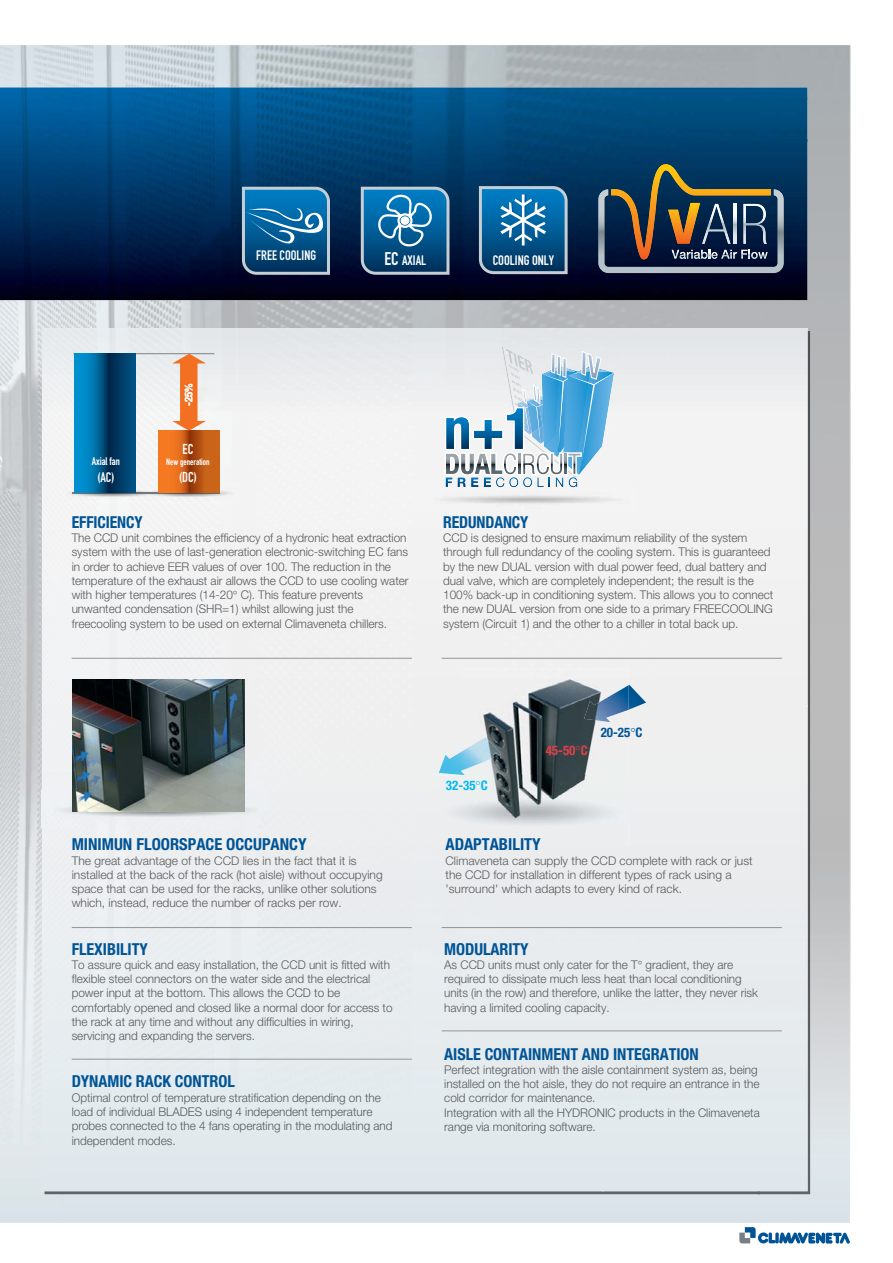
<style>
.page{position:relative;width:893px;height:1263px;background:#fff}
.page>*{position:absolute;margin:0;border:0;box-sizing:border-box;transform-origin:0 0}
.t1{font:700 condensed 16.5px "Helvetica Neue";letter-spacing:-.005em;color:#005496}
.t2{font:700 condensed 16.5px "Helvetica Neue";letter-spacing:-.005em;color:#005496;scale:.95 1}
.t3{font:14.1px "DIN Engschrift";color:#fff}
.t4{font:13.8px "DIN Engschrift";color:#fff}
.t5{font:13.5px "DIN Engschrift";color:#fff}
.t6{font:700 condensed 13.2px "Helvetica Neue";color:#00b9f2}
.t7{font:700 condensed 13.2px "Helvetica Neue";color:#e0404a}
.t8{font:700 condensed 13.2px "Helvetica Neue";color:#005496}
.t9{font:300 12px/14.2px "Helvetica Neue";letter-spacing:-.005em;color:#58595b}
.t10{font:10.95px "DIN Engschrift";color:#fff}
.t11{font:700 condensed 10.65px "Helvetica Neue";color:#fff}
.t12{font:9.15px "DIN Engschrift";color:#fff}
.s1{font-size:18.15px}
</style>
<div class="page">
<img style="left:0;top:45px;width:850px;height:53px">
<img style="left:798px;top:98px;width:52px;height:1125px">
<img style="left:0;top:300px;width:62px;height:119px">
<img style="left:62px;top:300px;width:736px;height:28px">
<img style="left:0;top:419px;width:42px;height:429px">
<img style="left:0;top:848px;width:62px;height:375px">
<img style="left:760px;top:331px;width:50px;height:863px">
<img style="left:44px;top:1191px;width:716px;height:3px">
<img style="left:42px;top:328px;width:459px;height:485px">
<img style="left:501px;top:328px;width:307px;height:377px">
<div style="left:604px;top:705px;width:204px;height:486px;background:#e7ebee"></div>
<img style="left:0;top:87px;width:807px;height:213px">
<div style="left:432px;top:776px;width:196px;height:69px;background:#ecedee"></div>
<svg style="left:477px;top:185px;width:92px;height:91px;background:#2c709d"></svg>
<svg style="left:359px;top:185px;width:92px;height:91px;background:#2d719e"></svg>
<svg style="left:598px;top:164px;width:186px;height:109px;background:#3d4c59"></svg>
<svg style="left:240px;top:185px;width:91px;height:91px;background:#266d9c"></svg>
<img style="left:629px;top:685px;width:17px;height:25px">
<img style="left:462px;top:668px;width:167px;height:155px">
<img style="left:462px;top:776px;width:166px;height:47px">
<img style="left:584px;top:685px;width:45px;height:37px">
<img style="left:439px;top:751px;width:23px;height:24px">
<img style="left:462px;top:737px;width:39px;height:38px">
<img style="left:41px;top:790px;width:227px;height:37px">
<img style="left:72px;top:679px;width:172px;height:132px">
<hr style="left:73px;top:353px;width:141px;height:1px;background:#808285">
<img style="left:59px;top:483px;width:77px;height:19px">
<img style="left:162px;top:483px;width:77px;height:19px">
<img style="left:136px;top:483px;width:26px;height:19px">
<svg style="left:136px;top:492px;width:23px;height:1px"></svg>
<svg style="left:75px;top:354px;width:60px;height:139px;background:#005a8c"></svg>
<svg style="left:159px;top:431px;width:60px;height:62px;background:#cd6118"></svg>
<svg style="left:172px;top:354px;width:34px;height:77px"></svg>
<hr style="left:72px;top:658px;width:340px;height:1px;background:#939598">
<hr style="left:442px;top:658px;width:340px;height:1px;background:#939598">
<hr style="left:72px;top:927px;width:340px;height:1px;background:#939598">
<hr style="left:72px;top:1059px;width:340px;height:1px;background:#939598">
<hr style="left:442px;top:927px;width:340px;height:1px;background:#939598">
<hr style="left:442px;top:1030px;width:340px;height:1px;background:#939598">
<img style="left:415px;top:487px;width:220px;height:23px">
<img style="left:502px;top:347px;width:74px;height:4px">
<svg style="left:443px;top:351px;width:171px;height:319px"></svg>
<svg style="left:739px;top:1227px;width:111px;height:17px"></svg>
<svg style="left:233px;top:591px;width:4px;height:3px"></svg>
<svg style="left:638px;top:961px;width:4px;height:3px"></svg>
<svg style="left:476px;top:781px;width:4px;height:4px"></svg>
<svg style="left:576px;top:746px;width:4px;height:4px"></svg>
<svg style="left:631px;top:728px;width:4px;height:4px"></svg>
<p class="t5" style="left:256px;top:248px;width:61px">FREE COOLING</p>
<p class="t10" style="left:92px;top:455px;width:30px">Axial fan</p>
<p class="t4" style="left:97px;top:469px;width:18px">(AC)</p>
<p class="t11" style="left:185px;top:406px;width:24px;rotate:-90deg">-25%</p>
<p class="t3" style="left:183px;top:441px;width:12px">EC</p>
<p class="t12" style="left:166px;top:456px;width:45px">New generation</p>
<p class="t3" style="left:179px;top:469px;width:19px">(DC)</p>
<p class="t5" style="left:384px;top:253px;width:43px"><span class="s1">EC</span> AXIAL</p>
<p class="t5" style="left:493px;top:252px;width:63px">COOLING ONLY</p>
<h1 class="t2" style="left:72px;top:516px;width:76px">EFFICIENCY</h1>
<p class="t9" style="left:72px;top:532px;width:338px">The CCD unit combines the efficiency of a hydronic heat extraction system with the use of last-generation electronic-switching EC fans in order to achieve EER values of over 100. The reduction in the temperature of the exhaust air allows the CCD to use cooling water with higher temperatures (14-20 C). This feature prevents unwanted condensation (SHR=1) whilst allowing just the freecooling system to be used on external Climaveneta chillers.</p>
<h1 class="t2" style="left:443px;top:516px;width:91px">REDUNDANCY</h1>
<p class="t9" style="left:443px;top:532px;width:332px">CCD is designed to ensure maximum reliability of the system through full redundancy of the cooling system. This is guaranteed by the new DUAL version with dual power feed, dual battery and dual valve, which are completely independent; the result is the 100% back-up in conditioning system. This allows you to connect the new DUAL version from one side to a primary FREECOOLING system (Circuit 1) and the other to a chiller in total back up.</p>
<h1 class="t1" style="left:72px;top:838px;width:236px">MINIMUN FLOORSPACE OCCUPANCY</h1>
<p class="t9" style="left:72px;top:854px;width:312px">The great advantage of the CCD lies in the fact that it is installed at the back of the rack (hot aisle) without occupying space that can be used for the racks, unlike other solutions which, instead, reduce the number of racks per row.</p>
<h1 class="t1" style="left:72px;top:943px;width:78px">FLEXIBILITY</h1>
<p class="t9" style="left:72px;top:959px;width:322px">To assure quick and easy installation, the CCD unit is fitted with flexible steel connectors on the water side and the electrical power input at the bottom. This allows the CCD to be comfortably opened and closed like a normal door for access to the rack at any time and without any difficulties in wiring, servicing and expanding the servers.</p>
<h1 class="t1" style="left:72px;top:1076px;width:165px">DYNAMIC RACK CONTROL</h1>
<p class="t9" style="left:72px;top:1092px;width:322px">Optimal control of temperature stratification depending on the load of individual BLADES using 4 independent temperature probes connected to the 4 fans operating in the modulating and independent modes.</p>
<p class="t6" style="left:446px;top:780px;width:43px">32-35 C</p>
<p class="t7" style="left:546px;top:745px;width:43px">45-50 C</p>
<p class="t8" style="left:601px;top:728px;width:43px">20-25 C</p>
<h1 class="t1" style="left:445px;top:838px;width:97px">ADAPTABILITY</h1>
<p class="t9" style="left:445px;top:854px;width:309px">Climaveneta can supply the CCD complete with rack or just the CCD for installation in different types of rack using a 'surround' which adapts to every kind of rack.</p>
<h1 class="t1" style="left:444px;top:943px;width:86px">MODULARITY</h1>
<p class="t9" style="left:444px;top:959px;width:315px">As CCD units must only cater for the T gradient, they are required to dissipate much less heat than local conditioning units (in the row) and therefore, unlike the latter, they never risk having a limited cooling capacity.</p>
<h1 class="t1" style="left:444px;top:1048px;width:256px">AISLE CONTAINMENT AND INTEGRATION</h1>
<p class="t9" style="left:444px;top:1064px;width:317px">Perfect integration with the aisle containment system as, being installed on the hot aisle, they do not require an entrance in the cold corridor for maintenance.<br>Integration with all the HYDRONIC products in the Climaveneta range via monitoring software.</p>
</div>
